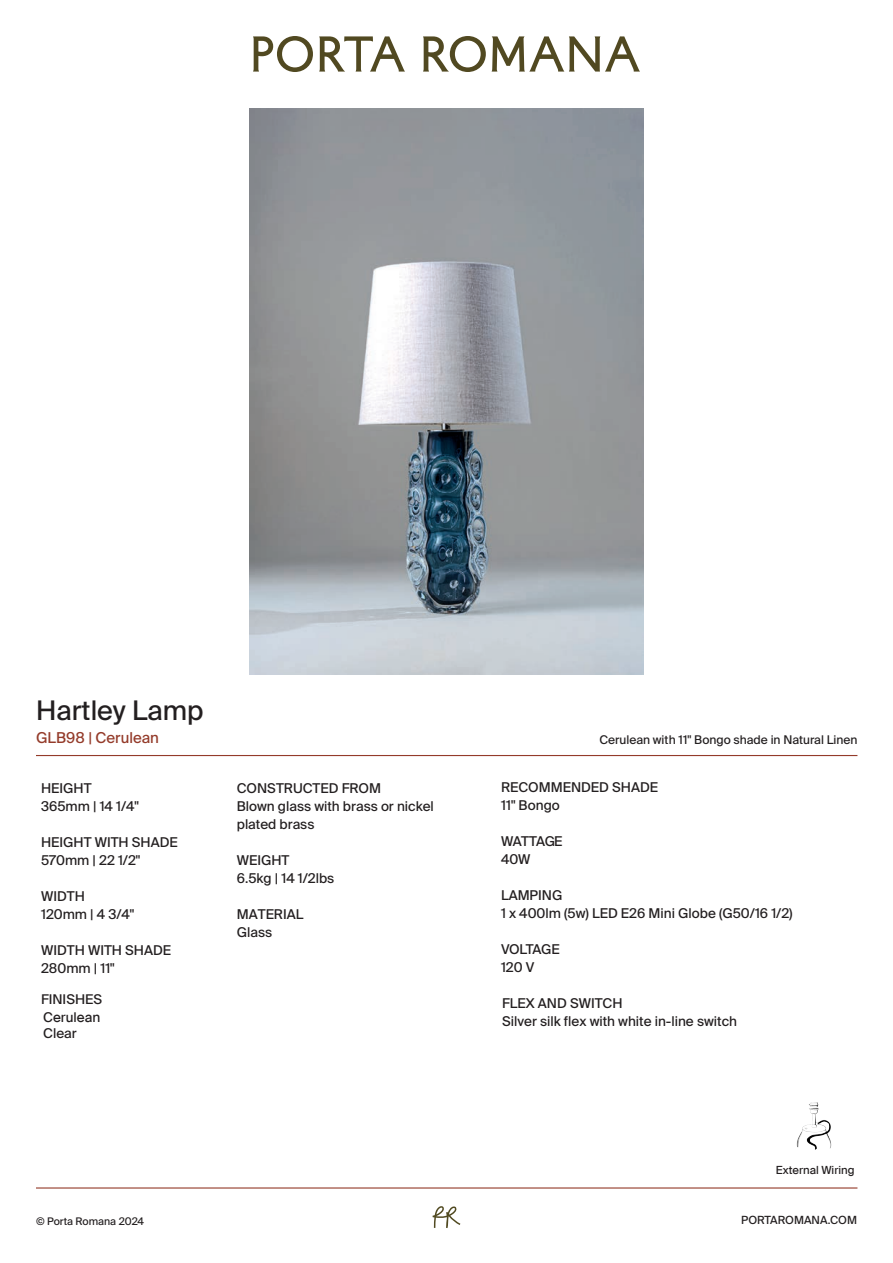
<style>
.page{position:relative;width:893px;height:1263px;background:#fff}
.page>*{position:absolute;margin:0;border:0;box-sizing:border-box;transform-origin:0 0}
.t1{font:27px "Suisse Intl";color:#231f20}
.t2{font:15px "Suisse Intl";color:#943b2a}
.t3{font:13.5px/18px "Suisse Intl";color:#231f20}
.t4{font:13.5px/18px "Suisse Intl";letter-spacing:-.025em;color:#231f20}
.t5{font:13.5px/18px "Suisse Intl";letter-spacing:-.035em;color:#231f20}
.t6{font:12px "Suisse Intl";color:#231f20}
.t7{font:11.25px "Suisse Intl";color:#231f20}
.t8{font:10.5px "Suisse Intl";color:#231f20}
</style>
<div class="page">
<hr style="left:36px;top:755px;width:821px;height:1px;background:#943b2a">
<img style="left:250px;top:108px;width:393px;height:566px">
<svg style="left:253px;top:36px;width:60px;height:36px"></svg>
<svg style="left:319px;top:36px;width:86px;height:36px"></svg>
<svg style="left:423px;top:36px;width:63px;height:36px"></svg>
<svg style="left:492px;top:36px;width:148px;height:36px"></svg>
<svg style="left:433px;top:1206px;width:27px;height:22px"></svg>
<hr style="left:36px;top:1187px;width:821px;height:1px;background:#943b2a">
<img style="left:796px;top:1102px;width:36px;height:48px">
<h1 class="t1" style="left:36px;top:695px;width:169px">Hartley Lamp</h1>
<p class="t2" style="left:36px;top:729px;width:124px">GLB98 | Cerulean</p>
<p class="t6" style="left:599px;top:733px;width:259px">Cerulean with 11" Bongo shade in Natural Linen</p>
<p class="t3" style="left:41px;top:779px;width:99px">HEIGHT<br>365mm | 14 1/4"</p>
<p class="t3" style="left:41px;top:833px;width:138px">HEIGHT WITH SHADE<br>570mm | 22 1/2"</p>
<p class="t3" style="left:41px;top:887px;width:95px">WIDTH<br>120mm | 4 3/4"</p>
<p class="t3" style="left:41px;top:941px;width:132px">WIDTH WITH SHADE<br>280mm | 11"</p>
<p class="t3" style="left:41px;top:990px;width:63px">FINISHES</p>
<p class="t3" style="left:43px;top:1009px;width:58px;line-height:16px">Cerulean<br>Clear</p>
<p class="t3" style="left:237px;top:779px;width:199px">CONSTRUCTED FROM<br>Blown glass with brass or nickel plated brass</p>
<p class="t3" style="left:237px;top:851px;width:99px">WEIGHT<br>6.5kg | 14 1/2lbs</p>
<p class="t3" style="left:237px;top:905px;width:68px">MATERIAL<br>Glass</p>
<p class="t3" style="left:501px;top:778px;width:159px">RECOMMENDED SHADE<br>11" Bongo</p>
<p class="t5" style="left:501px;top:832px;width:63px">WATTAGE<br>40W</p>
<p class="t3" style="left:501px;top:886px;width:293px">LAMPING<br>1 x 400lm (5w) LED E26 Mini Globe (G50/16 1/2)</p>
<p class="t4" style="left:501px;top:940px;width:60px">VOLTAGE<br>120 V</p>
<p class="t3" style="left:502px;top:994px;width:236px">FLEX AND SWITCH<br>Silver silk flex with white in-line switch</p>
<p class="t7" style="left:776px;top:1164px;width:80px">External Wiring</p>
<p class="t8" style="left:36px;top:1215px;width:110px">© Porta Romana 2024</p>
<p class="t7" style="left:741px;top:1213px;width:117px">PORTAROMANA.COM</p>
</div>
